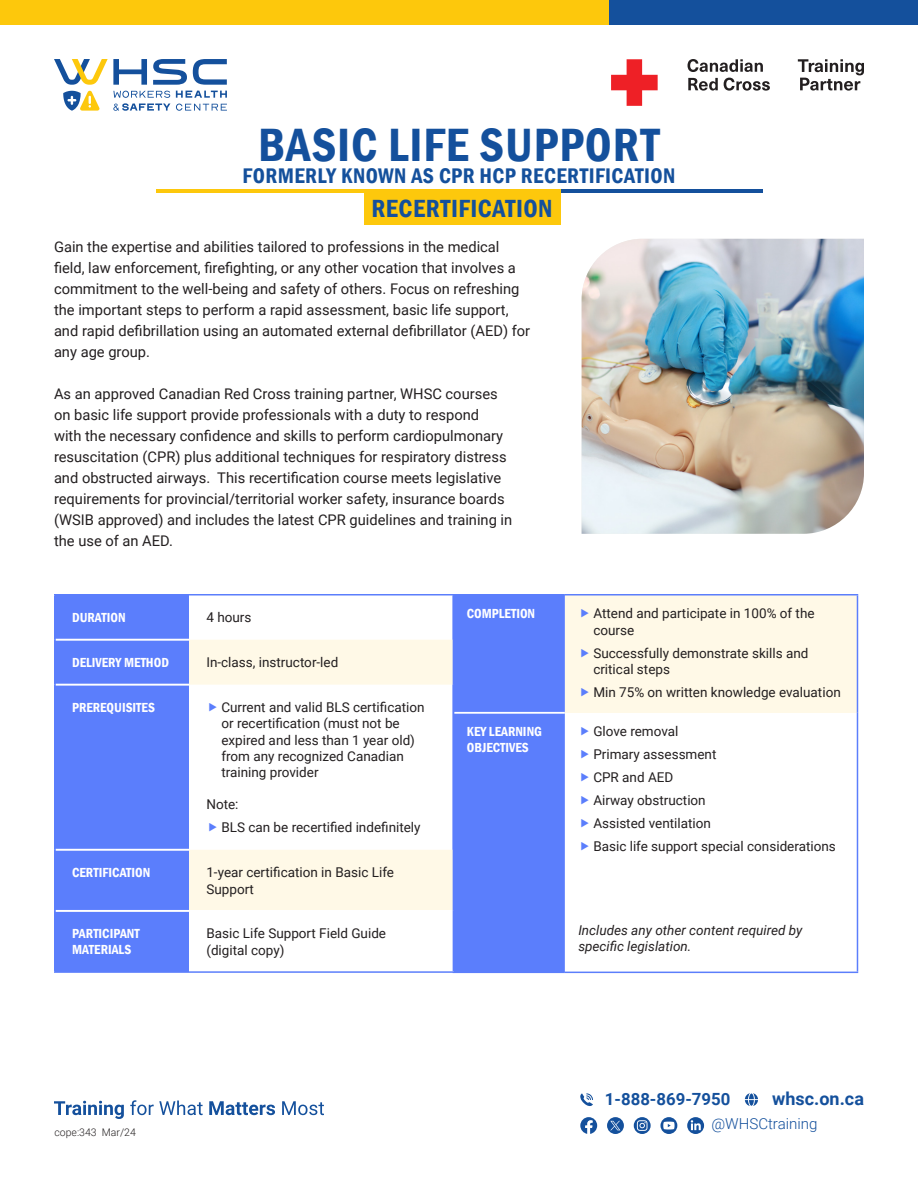
<style>
.page{position:relative;width:918px;height:1188px;background:#fff}
.page>*{position:absolute;margin:0;border:0;box-sizing:border-box;transform-origin:0 0}
.t1{font:600 condensed 48px "Franklin Gothic";letter-spacing:.02em;color:#14509c}
.t2{font:600 condensed 25.5px "Franklin Gothic";letter-spacing:.02em;color:#14509c}
.t3{font:600 condensed 21.75px "Franklin Gothic";letter-spacing:.02em;color:#14509c}
.t4{font:700 18px "Roboto";color:#14509c}
.t5{font:700 16.8px "Roboto";color:#14509c}
.t6{font:300 15.15px "Roboto";color:#14509c}
.Body_Copy{font:14.7px/21px "Roboto";color:#231f20}
.Table_Text{font:13.5px/16.2px "Roboto";color:#231f20}
.Table_Heading{font:600 condensed 13.5px/16.2px "Franklin Gothic";color:#fff}
.Table_Text-2{font:italic 13.5px/16.2px "Roboto";color:#231f20}
.Body_Copy-2{font:300 10.5px "Roboto";color:#231f20}
</style>
<div class="page">
<div style="left:609px;top:0;width:309px;height:24px;background:#14509c"></div>
<div style="left:0;top:0;width:609px;height:24px;background:#fdc80c"></div>
<hr style="left:560px;top:190px;width:202px;height:3px;background:#14509c">
<hr style="left:156px;top:190px;width:404px;height:3px;background:#fdc80c">
<svg style="left:688px;top:59px;width:75px;height:13px"></svg>
<svg style="left:688px;top:78px;width:82px;height:13px"></svg>
<svg style="left:611px;top:59px;width:47px;height:47px"></svg>
<svg style="left:798px;top:59px;width:66px;height:32px"></svg>
<img style="left:582px;top:239px;width:282px;height:295px">
<svg style="left:580px;top:1093px;width:13px;height:13px"></svg>
<svg style="left:745px;top:1093px;width:13px;height:13px"></svg>
<svg style="left:634px;top:1117px;width:17px;height:17px"></svg>
<svg style="left:637px;top:1120px;width:11px;height:11px"></svg>
<svg style="left:607px;top:1117px;width:17px;height:17px"></svg>
<svg style="left:660px;top:1117px;width:17px;height:17px"></svg>
<svg style="left:663px;top:1122px;width:12px;height:8px"></svg>
<svg style="left:687px;top:1117px;width:17px;height:17px"></svg>
<svg style="left:691px;top:1120px;width:10px;height:10px"></svg>
<svg style="left:580px;top:1117px;width:17px;height:17px"></svg>
<svg style="left:610px;top:1121px;width:10px;height:9px"></svg>
<svg style="left:176px;top:91px;width:51px;height:7px"></svg>
<svg style="left:113px;top:91px;width:57px;height:20px"></svg>
<svg style="left:176px;top:104px;width:51px;height:7px"></svg>
<svg style="left:54px;top:59px;width:93px;height:26px"></svg>
<svg style="left:153px;top:59px;width:34px;height:26px"></svg>
<svg style="left:193px;top:59px;width:34px;height:26px"></svg>
<svg style="left:63px;top:91px;width:37px;height:20px"></svg>
<svg style="left:54px;top:1100px;width:270px;height:19px"></svg>
<div style="left:454px;top:596px;width:111px;height:376px;background:#5b7efc"></div>
<div style="left:565px;top:595px;width:292px;height:118px;background:#fff9e7"></div>
<hr style="left:454px;top:712px;width:111px;height:2px;background:#fff">
<hr style="left:453px;top:594px;width:112px;height:2px;background:#5b7efc">
<hr style="left:565px;top:594px;width:293px;height:2px;background:#5b7efc">
<hr style="left:857px;top:596px;width:1px;height:117px;background:#5b7efc">
<hr style="left:857px;top:713px;width:1px;height:259px;background:#5b7efc">
<hr style="left:453px;top:972px;width:112px;height:1px;background:#5b7efc">
<hr style="left:565px;top:972px;width:293px;height:1px;background:#5b7efc">
<div style="left:56px;top:596px;width:133px;height:375px;background:#5b7efc"></div>
<svg style="left:189px;top:640px;width:264px;height:271px"></svg>
<hr style="left:56px;top:639px;width:133px;height:2px;background:#fff">
<hr style="left:56px;top:684px;width:133px;height:2px;background:#fff">
<hr style="left:56px;top:849px;width:133px;height:2px;background:#fff">
<hr style="left:56px;top:910px;width:133px;height:2px;background:#fff">
<hr style="left:54px;top:594px;width:135px;height:2px;background:#5b7efc">
<hr style="left:54px;top:596px;width:2px;height:44px;background:#5b7efc">
<hr style="left:189px;top:594px;width:265px;height:2px;background:#5b7efc">
<hr style="left:453px;top:596px;width:1px;height:44px;background:#5b7efc">
<hr style="left:54px;top:640px;width:2px;height:45px;background:#5b7efc">
<hr style="left:453px;top:640px;width:1px;height:45px;background:#5b7efc">
<hr style="left:54px;top:685px;width:2px;height:165px;background:#5b7efc">
<hr style="left:453px;top:685px;width:1px;height:165px;background:#5b7efc">
<hr style="left:54px;top:850px;width:2px;height:61px;background:#5b7efc">
<hr style="left:453px;top:850px;width:1px;height:61px;background:#5b7efc">
<hr style="left:54px;top:911px;width:2px;height:60px;background:#5b7efc">
<hr style="left:453px;top:911px;width:1px;height:60px;background:#5b7efc">
<hr style="left:54px;top:971px;width:135px;height:2px;background:#5b7efc">
<hr style="left:189px;top:971px;width:265px;height:2px;background:#5b7efc">
<div style="left:364px;top:193px;width:197px;height:31px;background:#fdc80c"></div>
<svg style="left:209px;top:703px;width:8px;height:9px"></svg>
<svg style="left:209px;top:823px;width:8px;height:9px"></svg>
<p class="t1" style="left:258px;top:113px;width:403px">BASIC LIFE SUPPORT</p>
<p class="t3" style="left:243px;top:161px;width:434px">FORMERLY KNOWN AS CPR HCP RECERTIFICATION</p>
<p class="t2" style="left:372px;top:192px;width:183px">RECERTIFICATION</p>
<p class="Body_Copy" style="left:54px;top:236px;width:478px">Gain the expertise and abilities tailored to professions in the medical field, law enforcement, firefighting, or any other vocation that involves a commitment to the well-being and safety of others. Focus on refreshing the important steps to perform a rapid assessment, basic life support, and rapid defibrillation using an automated external defibrillator (AED) for any age group.</p>
<p class="Body_Copy" style="left:54px;top:383px;width:460px">As an approved Canadian Red Cross training partner, WHSC courses on basic life support provide professionals with a duty to respond<br>with the necessary confidence and skills to perform cardiopulmonary resuscitation (CPR) plus additional techniques for respiratory distress and obstructed airways. This recertification course meets legislative requirements for provincial/territorial worker safety, insurance boards (WSIB approved) and includes the latest CPR guidelines and training in the use of an AED.</p>
<p class="Table_Heading" style="left:72px;top:609px;width:55px">DURATION</p>
<p class="Table_Text" style="left:206px;top:609px;width:47px">4 hours</p>
<p class="Table_Heading" style="left:72px;top:654px;width:98px">DELIVERY METHOD</p>
<p class="Table_Text" style="left:206px;top:654px;width:133px">In-class, instructor-led</p>
<p class="Table_Heading" style="left:72px;top:699px;width:84px">PREREQUISITES</p>
<p class="Table_Text" style="left:221px;top:699px;width:205px">Current and valid BLS certification or recertification (must not be expired and less than 1 year old) from any recognized Canadian training provider</p>
<p class="Table_Text" style="left:206px;top:796px;width:34px">Note:</p>
<p class="Table_Text" style="left:221px;top:819px;width:201px">BLS can be recertified indefinitely</p>
<p class="Table_Heading" style="left:72px;top:864px;width:80px">CERTIFICATION</p>
<p class="Table_Text" style="left:206px;top:864px;width:189px">1-year certification in Basic Life<br>Support</p>
<p class="Table_Heading" style="left:72px;top:925px;width:69px">PARTICIPANT<br>MATERIALS</p>
<p class="Table_Text" style="left:206px;top:925px;width:181px">Basic Life Support Field Guide (digital copy)</p>
<p class="Table_Heading" style="left:467px;top:605px;width:70px">COMPLETION</p>
<p class="Table_Text" style="left:593px;top:605px;width:223px">Attend and participate in 100% of the course</p>
<p class="Table_Text" style="left:593px;top:644px;width:217px">Successfully demonstrate skills and critical steps</p>
<p class="Table_Text" style="left:593px;top:683px;width:249px">Min 75% on written knowledge evaluation</p>
<p class="Table_Heading" style="left:467px;top:723px;width:77px">KEY LEARNING<br>OBJECTIVES</p>
<p class="Table_Text" style="left:593px;top:723px;width:87px">Glove removal</p>
<p class="Table_Text" style="left:593px;top:746px;width:125px">Primary assessment</p>
<p class="Table_Text" style="left:593px;top:769px;width:82px">CPR and AED</p>
<p class="Table_Text" style="left:593px;top:792px;width:114px">Airway obstruction</p>
<p class="Table_Text" style="left:593px;top:815px;width:119px">Assisted ventilation</p>
<p class="Table_Text" style="left:593px;top:838px;width:244px">Basic life support special considerations</p>
<p class="Table_Text-2" style="left:578px;top:922px;width:226px">Includes any other content required by specific legislation.</p>
<p class="Body_Copy-2" style="left:55px;top:1125px;width:83px">cope:343 Mar/24</p>
<p class="t5" style="left:605px;top:1087px;width:127px">1-888-869-7950</p>
<p class="t4" style="left:772px;top:1086px;width:93px">whsc.on.ca</p>
<p class="t6" style="left:711px;top:1113px;width:108px">@WHSCtraining</p>
</div>
